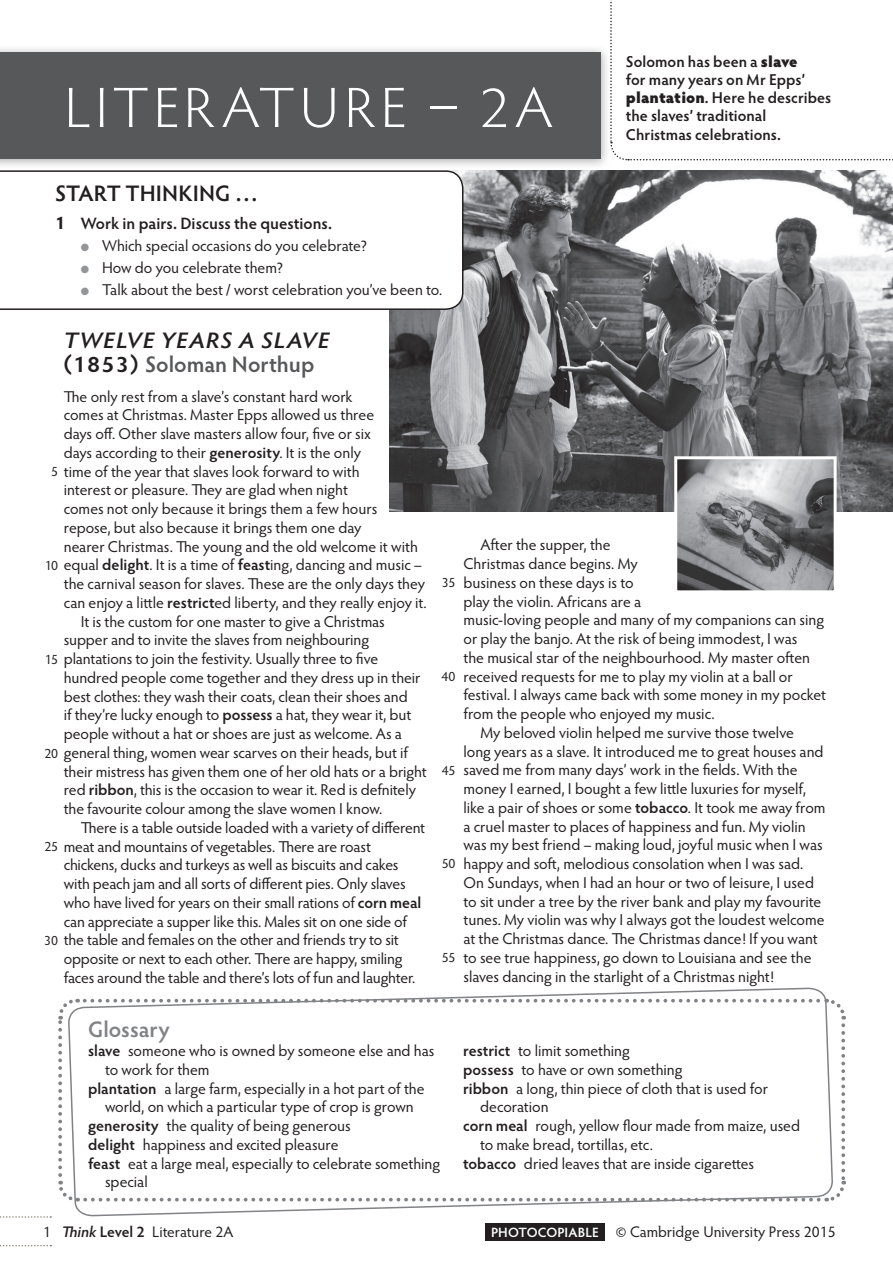
<style>
.page{position:relative;width:893px;height:1263px;background:#fff}
.page>*{position:absolute;margin:0;border:0;box-sizing:border-box;transform-origin:0 0}
.Unit_title{font:300 57px "Hypatia Sans Pro";letter-spacing:.08em;color:#fff;scale:1.05 1}
._01___A_Head{font:italic 600 22.5px/24px "Hypatia Sans Pro";letter-spacing:.045em;color:#231f20;scale:1.1 1}
._02_-_B_head_with_no{font:600 22.5px "Hypatia Sans Pro";letter-spacing:.005em;color:#231f20}
._02_-_B_head_with_no-2{font:600 22.5px "Hypatia Sans Pro";color:#808285}
._03_-_Rubric{font:600 16.5px "Hypatia Sans Pro";color:#231f20}
._04_-_UNL_unnumbered{font:15.75px/18.8px "Hypatia Sans Pro";letter-spacing:-.005em;color:#231f20}
._06_-_Glossary_text{font:15.75px/18.8px "Hypatia Sans Pro";color:#231f20}
._03_-_Rubric_without{font:600 15.75px/18px "Hypatia Sans Pro";letter-spacing:.005em;color:#231f20}
._03_-_Rubric_after_h{font:15.3px "Hypatia Sans Pro";color:#231f20}
.Folio{font:15px "Hypatia Sans Pro";color:#231f20}
._05_-_Line_numbers{font:13.5px "Hypatia Sans Pro";letter-spacing:-.01em;color:#231f20}
._03_-_Rubric_after_h-2{font:600 13.5px "Hypatia Sans Pro";letter-spacing:.005em;color:#fff}
.s1{font-weight:700;font-size:18px}
.s2{color:#939598}
.s3{font-style:normal}
.s4{font-style:normal;color:#57585a}
.s5{font-weight:900}
.s6{font-weight:600}
.s7{font-weight:600;font-style:italic}
</style>
<div class="page">
<div style="left:0;top:45px;width:611px;height:125px;background:#231f20;opacity:.35"></div>
<div style="left:0;top:52px;width:600px;height:107px;background:#57585a"></div>
<svg style="left:610px;top:0;width:283px;height:161px"></svg>
<img style="left:389px;top:170px;width:504px;height:341px">
<svg style="left:73px;top:987px;width:755px;height:254px"></svg>
<svg style="left:85px;top:997px;width:761px;height:22px"></svg>
<svg style="left:825px;top:1025px;width:21px;height:179px"></svg>
<svg style="left:58px;top:1181px;width:761px;height:22px"></svg>
<svg style="left:58px;top:997px;width:20px;height:178px"></svg>
<svg style="left:0;top:170px;width:463px;height:140px"></svg>
<img style="left:678px;top:460px;width:155px;height:129px">
<div style="left:674px;top:456px;width:163px;height:137px;border:3px solid #fff"></div>
<svg style="left:0;top:1245px;width:51px;height:1px"></svg>
<svg style="left:0;top:1216px;width:51px;height:2px"></svg>
<p class="Unit_title" style="left:65px;top:70px;width:466px">LITERATURE – 2A</p>
<p class="_02_-_B_head_with_no" style="left:55px;top:178px;width:205px">START THINKING …</p>
<p class="_03_-_Rubric" style="left:55px;top:212px;width:278px"><span class="s1">1</span> Work in pairs. Discuss the questions.</p>
<p class="_04_-_UNL_unnumbered" style="left:81px;top:235px;width:288px"><span class="s2">●</span> Which special occasions do you celebrate?</p>
<p class="_04_-_UNL_unnumbered" style="left:81px;top:257px;width:204px"><span class="s2">●</span> How do you celebrate them?</p>
<p class="_04_-_UNL_unnumbered" style="left:81px;top:279px;width:363px"><span class="s2">●</span> Talk about the best / worst celebration you’ve been to.</p>
<p class="_01___A_Head" style="left:64px;top:328px;width:243px">TWELVE YEARS A SLAVE <span class="s3">(1853)</span> <span class="s4">Soloman Northup</span></p>
<p class="_03_-_Rubric_without" style="left:626px;top:52px;width:207px">Solomon has been a <span class="s5">slave<br></span>for many years on Mr Epps’ <span class="s5">plantation</span>. Here he describes the slaves’ traditional<br>Christmas celebrations.</p>
<p class="_04_-_UNL_unnumbered" style="left:64px;top:386px;width:364px">The only rest from a slave’s constant hard work<br>comes at Christmas. Master Epps allowed us three<br>days off. Other slave masters allow four, five or six<br>days according to their <span class="s6">generosity</span>. It is the only<br>time of the year that slaves look forward to with<br>interest or pleasure. They are glad when night<br>comes not only because it brings them a few hours repose, but also because it brings them one day<br>nearer Christmas. The young and the old welcome it with equal <span class="s6">delight</span>. It is a time of <span class="s6">feast</span>ing, dancing and music – the carnival season for slaves. These are the only days they can enjoy a little <span class="s6">restrict</span>ed liberty, and they really enjoy it.</p>
<p class="_04_-_UNL_unnumbered" style="left:64px;top:611px;width:364px;text-indent:17px">It is the custom for one master to give a Christmas supper and to invite the slaves from neighbouring plantations to join the festivity. Usually three to five hundred people come together and they dress up in their best clothes: they wash their coats, clean their shoes and<br>if they’re lucky enough to <span class="s6">possess</span> a hat, they wear it, but people without a hat or shoes are just as welcome. As a general thing, women wear scarves on their heads, but if their mistress has given them one of her old hats or a bright red <span class="s6">ribbon</span>, this is the occasion to wear it. Red is defnitely the favourite colour among the slave women I know.</p>
<p class="_04_-_UNL_unnumbered" style="left:64px;top:817px;width:363px;text-indent:17px">There is a table outside loaded with a variety of different meat and mountains of vegetables. There are roast chickens, ducks and turkeys as well as biscuits and cakes with peach jam and all sorts of different pies. Only slaves who have lived for years on their small rations of <span class="s6">corn meal </span>can appreciate a supper like this. Males sit on one side of the table and females on the other and friends try to sit opposite or next to each other. There are happy, smiling faces around the table and there’s lots of fun and laughter.</p>
<p class="_02_-_B_head_with_no-2" style="left:88px;top:1014px;width:83px">Glossary</p>
<p class="_06_-_Glossary_text" style="left:105px;top:1041px;width:331px;text-indent:-17px"><span class="s6">slave</span> someone who is owned by someone else and has to work for them</p>
<p class="_06_-_Glossary_text" style="left:88px;top:1078px;width:338px;text-align:center"><span class="s6">plantation</span> a large farm, especially in a hot part of the world, on which a particular type of crop is grown</p>
<p class="_06_-_Glossary_text" style="left:88px;top:1116px;width:264px"><span class="s6">generosity</span> the quality of being generous</p>
<p class="_06_-_Glossary_text" style="left:88px;top:1135px;width:252px"><span class="s6">delight</span> happiness and excited pleasure</p>
<p class="_06_-_Glossary_text" style="left:105px;top:1153px;width:337px;text-indent:-17px"><span class="s6">feast</span> eat a large meal, especially to celebrate something special</p>
<p class="_05_-_Line_numbers" style="left:51px;top:463px;width:8px">5</p>
<p class="_05_-_Line_numbers" style="left:45px;top:556px;width:15px">10</p>
<p class="_05_-_Line_numbers" style="left:442px;top:573px;width:15px">35</p>
<p class="_05_-_Line_numbers" style="left:45px;top:650px;width:15px">15</p>
<p class="_05_-_Line_numbers" style="left:441px;top:667px;width:16px">40</p>
<p class="_05_-_Line_numbers" style="left:44px;top:744px;width:15px">20</p>
<p class="_05_-_Line_numbers" style="left:442px;top:761px;width:15px">45</p>
<p class="_05_-_Line_numbers" style="left:44px;top:838px;width:15px">25</p>
<p class="_05_-_Line_numbers" style="left:442px;top:854px;width:15px">50</p>
<p class="_05_-_Line_numbers" style="left:44px;top:931px;width:15px">30</p>
<p class="_05_-_Line_numbers" style="left:442px;top:948px;width:15px">55</p>
<p class="_04_-_UNL_unnumbered" style="left:463px;top:535px;width:364px;text-indent:17px">After the supper, the<br>Christmas dance begins. My<br>business on these days is to<br>play the violin. Africans are a<br>music-loving people and many of my companions can sing or play the banjo. At the risk of being immodest, I was<br>the musical star of the neighbourhood. My master often received requests for me to play my violin at a ball or festival. I always came back with some money in my pocket from the people who enjoyed my music.</p>
<p class="_04_-_UNL_unnumbered" style="left:463px;top:722px;width:364px;text-indent:17px">My beloved violin helped me survive those twelve<br>long years as a slave. It introduced me to great houses and saved me from many days’ work in the fields. With the money I earned, I bought a few little luxuries for myself, like a pair of shoes or some <span class="s6">tobacco</span>. It took me away from a cruel master to places of happiness and fun. My violin was my best friend – making loud, joyful music when I was happy and soft, melodious consolation when I was sad.<br>On Sundays, when I had an hour or two of leisure, I used to sit under a tree by the river bank and play my favourite tunes. My violin was why I always got the loudest welcome at the Christmas dance. The Christmas dance! If you want to see true happiness, go down to Louisiana and see the slaves dancing in the starlight of a Christmas night!</p>
<p class="_06_-_Glossary_text" style="left:463px;top:1041px;width:168px"><span class="s6">restrict</span> to limit something</p>
<p class="_06_-_Glossary_text" style="left:463px;top:1060px;width:221px"><span class="s6">possess</span> to have or own something</p>
<p class="_06_-_Glossary_text" style="left:480px;top:1078px;width:289px;text-indent:-17px"><span class="s6">ribbon</span> a long, thin piece of cloth that is used for decoration</p>
<p class="_06_-_Glossary_text" style="left:480px;top:1116px;width:321px;text-indent:-17px"><span class="s6">corn meal</span> rough, yellow flour made from maize, used to make bread, tortillas, etc.</p>
<p class="_06_-_Glossary_text" style="left:463px;top:1153px;width:292px"><span class="s6">tobacco</span> dried leaves that are inside cigarettes</p>
<p class="Folio" style="left:43px;top:1221px;width:9px">1</p>
<p class="_03_-_Rubric_after_h" style="left:62px;top:1222px;width:173px"><span class="s7">Think</span> <span class="s6">Level 2</span> Literature 2A</p>
<p class="_03_-_Rubric_after_h-2" style="left:491px;top:1223px;width:109px">PHOTOCOPIABLE</p>
<p class="_03_-_Rubric_after_h" style="left:616px;top:1222px;width:221px">© Cambridge University Press 2015</p>
</div>
